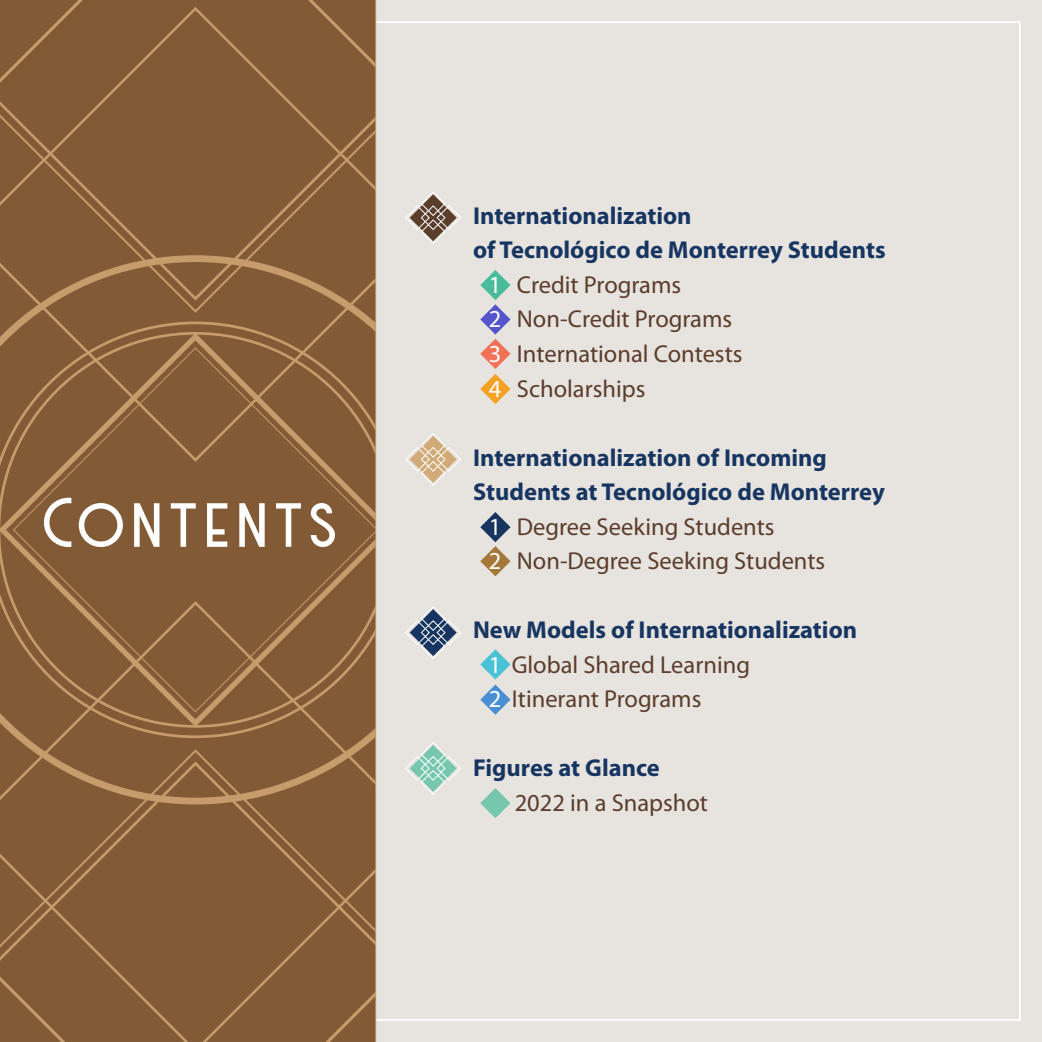
<style>
.page{position:relative;width:1042px;height:1042px;background:#e7e3df}
.page>*{position:absolute;margin:0;border:0;box-sizing:border-box;transform-origin:0 0}
.t1{font:70.17px "Haarlem Deco DEMO";letter-spacing:.09em;color:#fff}
.t2{font:24.5px/34.5px "Myriad Pro";color:#5b3d2b}
.t3{font:700 24.5px "Myriad Pro";color:#173561}
.s1{color:#fff}
.s2{font-weight:700;color:#173561}
</style>
<div class="page">
<svg style="left:2px;top:314px;width:372px;height:434px;background:#885f3a"></svg>
<svg style="left:2px;top:748px;width:372px;height:292px;background:#865e39"></svg>
<svg style="left:2px;top:2px;width:372px;height:312px;background:#865d39"></svg>
<svg style="left:480px;top:270px;width:30px;height:134px"></svg>
<svg style="left:480px;top:649px;width:30px;height:66px"></svg>
<svg style="left:480px;top:788px;width:30px;height:30px"></svg>
<svg style="left:480px;top:512px;width:30px;height:64px"></svg>
<svg style="left:405px;top:191px;width:56px;height:53px"></svg>
<svg style="left:405px;top:433px;width:56px;height:53px"></svg>
<svg style="left:405px;top:606px;width:56px;height:53px"></svg>
<svg style="left:405px;top:742px;width:56px;height:53px"></svg>
<h1 class="t1" style="left:44px;top:481px;width:297px">Contents</h1>
<p class="t3" style="left:473px;top:200px;width:220px">Internationalization</p>
<p class="t3" style="left:473px;top:234px;width:414px">of Tecnológico de Monterrey Students</p>
<p class="t2" style="left:489px;top:267px;width:194px"><span class="s1">1</span> Credit Programs</p>
<p class="t2" style="left:489px;top:302px;width:245px"><span class="s1">2</span> Non-Credit Programs</p>
<p class="t2" style="left:489px;top:336px;width:255px"><span class="s1">3</span> International Contests</p>
<p class="t2" style="left:489px;top:371px;width:158px"><span class="s1">4</span> Scholarships</p>
<p class="t3" style="left:473px;top:441px;width:355px">Internationalization of Incoming</p>
<p class="t3" style="left:473px;top:476px;width:413px">Students at Tecnológico de Monterrey</p>
<p class="t2" style="left:489px;top:509px;width:287px"><span class="s1">1</span> Degree Seeking Students</p>
<p class="t2" style="left:489px;top:543px;width:338px"><span class="s1">2</span> Non-Degree Seeking Students</p>
<p class="t2" style="left:489px;top:612px;width:370px;text-indent:-16px"><span class="s2">New Models of Internationalization<br></span><span class="s1">1</span> Global Shared Learning<br><span class="s1">2</span> Itinerant Programs</p>
<p class="t3" style="left:473px;top:752px;width:188px">Figures at Glance</p>
<p class="t2" style="left:515px;top:785px;width:195px">2022 in a Snapshot</p>
</div>
